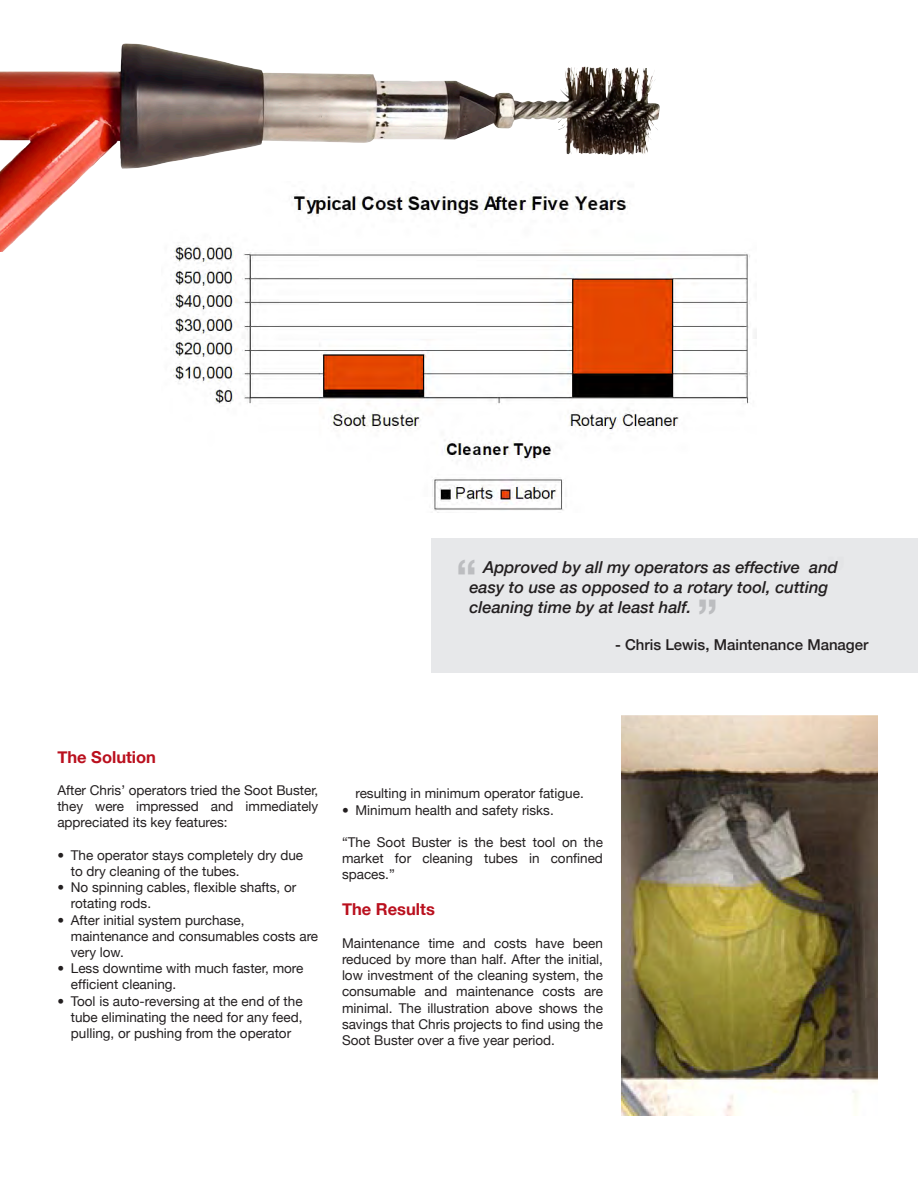
<style>
.page{position:relative;width:918px;height:1188px;background:#fff}
.page>*{position:absolute;margin:0;border:0;box-sizing:border-box;transform-origin:0 0}
.t1{font:700 45px "Helvetica Neue";color:#bcbdc0}
.t2{font:italic 500 16.5px/19.8px "Helvetica Neue";color:#231f20}
.t3{font:700 16.5px "Helvetica Neue";color:#ba101e}
.t4{font:500 15px "Helvetica Neue";color:#231f20}
.Bullet_List{font:13.5px/16.2px "Helvetica Neue";color:#231f20;text-align:justify}
.s1{font-weight:700;font-stretch:condensed}
</style>
<div class="page">
<hr style="left:0;top:328px;width:1px;height:337px;background:#e6e7e9">
<div style="left:431px;top:538px;width:487px;height:135px;background:#e6e7e9"></div>
<img style="left:170px;top:201px;width:587px;height:312px">
<img style="left:621px;top:716px;width:257px;height:399px">
<img style="left:0;top:44px;width:625px;height:208px">
<p class="t1" style="left:825px;top:545px;width:22px">”</p>
<p class="t1" style="left:456px;top:548px;width:22px">“</p>
<p class="t2" style="left:469px;top:556px;width:370px;text-indent:14px">Approved by all my operators as effective and easy to use as opposed to a rotary tool, cutting cleaning time by at least half.</p>
<p class="t4" style="left:615px;top:633px;width:255px">- Chris Lewis, Maintenance Manager</p>
<p class="t1" style="left:697px;top:588px;width:22px">”</p>
<p class="t3" style="left:57px;top:747px;width:100px">The Solution</p>
<p class="Bullet_List" style="left:57px;top:782px;width:263px">After Chris’ operators tried the Soot Buster, they were impressed and immediately appreciated its key features:</p>
<p class="Bullet_List" style="left:71px;top:847px;width:234px;text-indent:-14px"><span class="s1">•</span> The operator stays completely dry due to dry cleaning of the tubes.</p>
<p class="Bullet_List" style="left:71px;top:879px;width:227px;text-indent:-14px"><span class="s1">•</span> No spinning cables, flexible shafts, or rotating rods.</p>
<p class="Bullet_List" style="left:71px;top:912px;width:249px;text-align:left;text-indent:-14px"><span class="s1">•</span> After initial system purchase, maintenance and consumables costs are very low.</p>
<p class="Bullet_List" style="left:71px;top:960px;width:234px;text-indent:-14px"><span class="s1">•</span> Less downtime with much faster, more efficient cleaning.</p>
<p class="Bullet_List" style="left:71px;top:993px;width:233px;text-indent:-14px"><span class="s1">•</span> Tool is auto-reversing at the end of the tube eliminating the need for any feed, pulling, or pushing from the operator</p>
<p class="Bullet_List" style="left:355px;top:785px;width:230px">resulting in minimum operator fatigue.</p>
<p class="Bullet_List" style="left:342px;top:801px;width:213px"><span class="s1">•</span> Minimum health and safety risks.</p>
<p class="Bullet_List" style="left:342px;top:834px;width:262px">“The Soot Buster is the best tool on the market for cleaning tubes in confined spaces.”</p>
<p class="t3" style="left:342px;top:899px;width:94px">The Results</p>
<p class="Bullet_List" style="left:342px;top:935px;width:263px">Maintenance time and costs have been reduced by more than half. After the initial, low investment of the cleaning system, the consumable and maintenance costs are minimal. The illustration above shows the savings that Chris projects to find using the Soot Buster over a five year period.</p>
</div>
